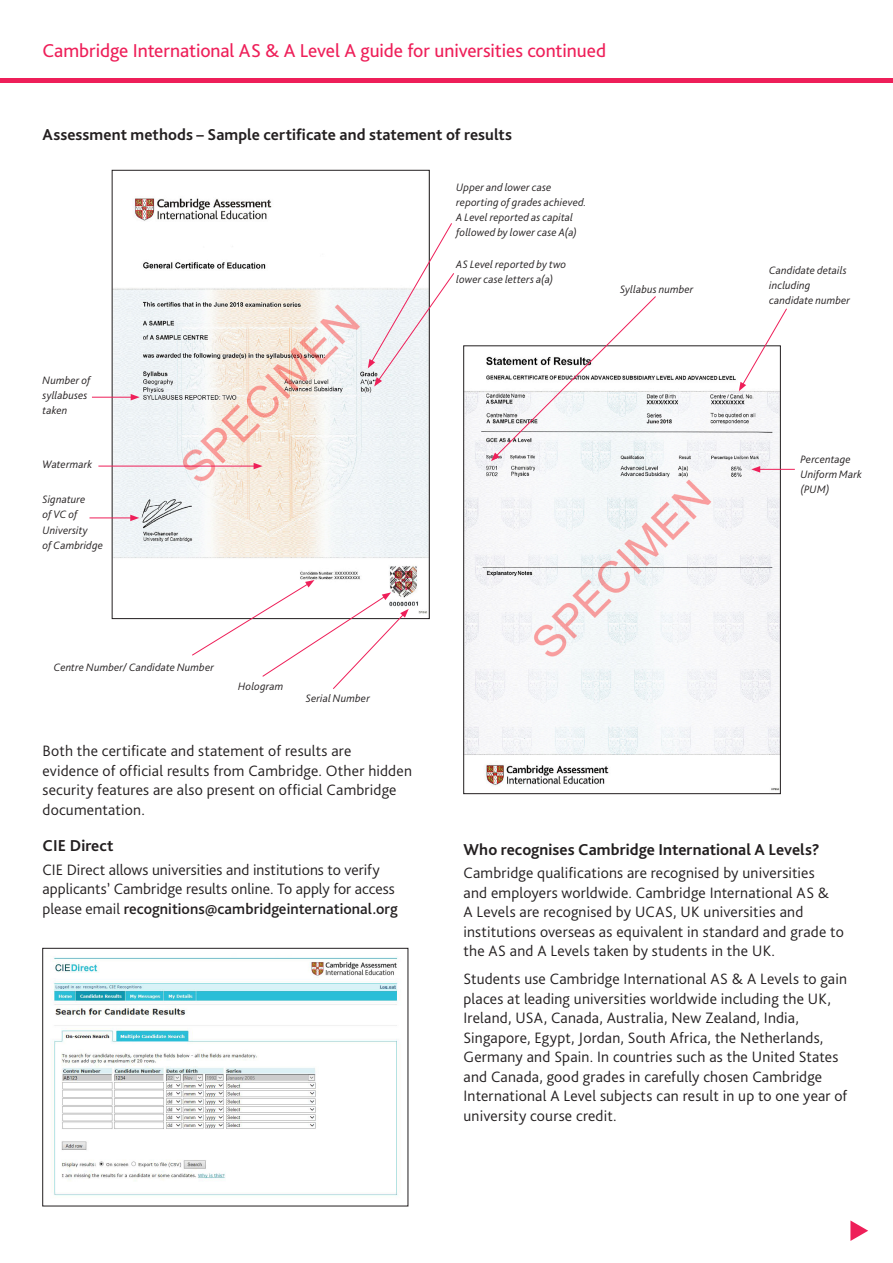
<style>
.page{position:relative;width:893px;height:1263px;background:#fff}
.page>*{position:absolute;margin:0;border:0;box-sizing:border-box;transform-origin:0 0}
.CAIE_Subheading_1{font:19.5px "Bliss Pro";letter-spacing:-.005em;color:#ee1f59}
.CAIE_Subheading_2{font:700 16.5px "Bliss Pro";letter-spacing:.005em;color:#231f20}
.CAIE_body_copy{font:300 15.75px/19.5px "Bliss Pro";letter-spacing:.01em;color:#231f20}
.CAIE_body_copy-2{font:italic 300 11.25px/15px "Bliss Pro";letter-spacing:.015em;color:#231f20}
.s1{font-weight:500}
</style>
<div class="page">
<hr style="left:0;top:78px;width:893px;height:4px;background:#ee1f59">
<svg style="left:850px;top:1220px;width:18px;height:21px"></svg>
<img style="left:114px;top:198px;width:313px;height:416px">
<hr style="left:98px;top:466px;width:158px;height:1px;background:#ee1f59">
<svg style="left:254px;top:463px;width:9px;height:6px"></svg>
<hr style="left:92px;top:397px;width:41px;height:1px;background:#ee1f59">
<svg style="left:131px;top:394px;width:9px;height:6px"></svg>
<hr style="left:89px;top:518px;width:44px;height:1px;background:#ee1f59">
<svg style="left:130px;top:515px;width:9px;height:6px"></svg>
<svg style="left:192px;top:580px;width:217px;height:109px"></svg>
<svg style="left:368px;top:223px;width:86px;height:163px"></svg>
<img style="left:465px;top:356px;width:314px;height:435px">
<svg style="left:739px;top:308px;width:48px;height:83px"></svg>
<hr style="left:758px;top:469px;width:37px;height:1px;background:#ee1f59">
<svg style="left:751px;top:466px;width:9px;height:7px"></svg>
<svg style="left:491px;top:296px;width:165px;height:165px"></svg>
<img style="left:53px;top:957px;width:347px;height:239px">
<p class="CAIE_Subheading_1" style="left:43px;top:39px;width:565px">Cambridge International AS &amp; A Level A guide for universities continued</p>
<p class="CAIE_Subheading_2" style="left:43px;top:124px;width:471px">Assessment methods – Sample certificate and statement of results</p>
<p class="CAIE_body_copy-2" style="left:43px;top:373px;width:50px">Number of syllabuses taken</p>
<p class="CAIE_body_copy-2" style="left:43px;top:457px;width:51px">Watermark</p>
<p class="CAIE_body_copy-2" style="left:43px;top:492px;width:62px">Signature<br>of VC of<br>University<br>of Cambridge</p>
<p class="CAIE_body_copy-2" style="left:456px;top:180px;width:132px">Upper and lower case reporting of grades achieved.<br>A Level reported as capital followed by lower case A(a)</p>
<p class="CAIE_body_copy-2" style="left:456px;top:257px;width:111px">AS Level reported by two lower case letters a(a)</p>
<p class="CAIE_body_copy-2" style="left:620px;top:281px;width:75px">Syllabus number</p>
<p class="CAIE_body_copy-2" style="left:54px;top:659px;width:162px">Centre Number/ Candidate Number</p>
<p class="CAIE_body_copy-2" style="left:238px;top:678px;width:47px">Hologram</p>
<p class="CAIE_body_copy-2" style="left:306px;top:690px;width:66px">Serial Number</p>
<p class="CAIE_body_copy-2" style="left:769px;top:263px;width:82px">Candidate details including candidate number</p>
<p class="CAIE_body_copy-2" style="left:800px;top:451px;width:63px">Percentage<br>Uniform Mark (PUM)</p>
<p class="CAIE_body_copy" style="left:43px;top:741px;width:371px">Both the certificate and statement of results are<br>evidence of official results from Cambridge. Other hidden security features are also present on official Cambridge documentation.</p>
<p class="CAIE_Subheading_2" style="left:43px;top:835px;width:72px">CIE Direct</p>
<p class="CAIE_body_copy" style="left:43px;top:860px;width:357px">CIE Direct allows universities and institutions to verify applicants’ Cambridge results online. To apply for access please email <span class="s1">recognitions@cambridgeinternational.org</span></p>
<p class="CAIE_Subheading_2" style="left:463px;top:839px;width:358px">Who recognises Cambridge International A Levels?</p>
<p class="CAIE_body_copy" style="left:463px;top:863px;width:382px">Cambridge qualifications are recognised by universities<br>and employers worldwide. Cambridge International AS &amp;<br>A Levels are recognised by UCAS, UK universities and institutions overseas as equivalent in standard and grade to the AS and A Levels taken by students in the UK.</p>
<p class="CAIE_body_copy" style="left:463px;top:969px;width:385px">Students use Cambridge International AS &amp; A Levels to gain places at leading universities worldwide including the UK, Ireland, USA, Canada, Australia, New Zealand, India, Singapore, Egypt, Jordan, South Africa, the Netherlands, Germany and Spain. In countries such as the United States and Canada, good grades in carefully chosen Cambridge International A Level subjects can result in up to one year of university course credit.</p>
</div>
